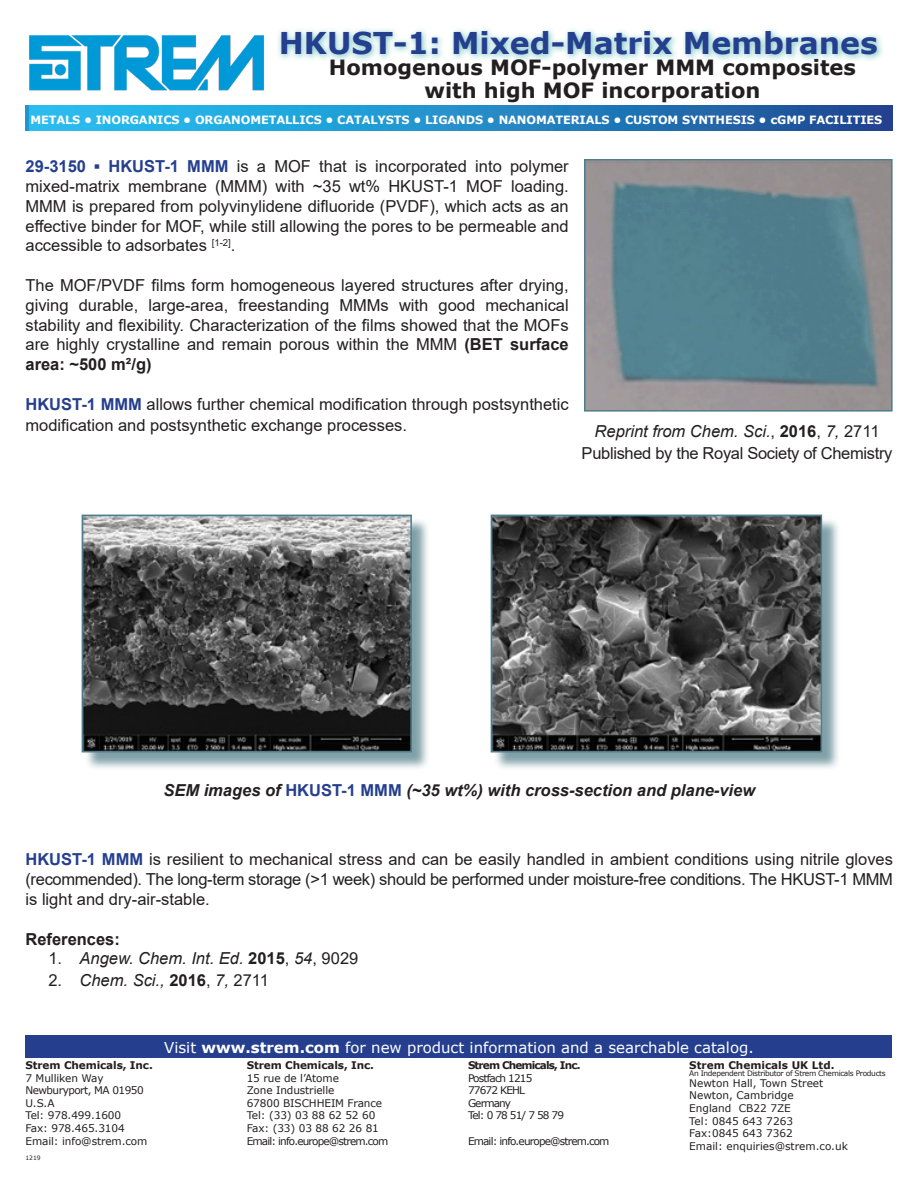
<style>
.page{position:relative;width:918px;height:1188px;background:#fff}
.page>*{position:absolute;margin:0;border:0;box-sizing:border-box;transform-origin:0 0}
.t1{font:700 30px "Verdana";color:#253f8e}
.t2{font:700 21px "Verdana";color:#231f20}
.t3{font:16.5px/19.8px "Arial";color:#231f20;text-align:justify}
.t4{font:italic 16.5px "Arial";color:#231f20}
.t5{font:italic 700 16.5px "Arial";color:#231f20}
.t6{font:16.5px "Arial";letter-spacing:-.02em;color:#231f20}
.t7{font:700 16.5px "Arial";color:#231f20}
.t8{font:15px "Verdana";color:#fff}
.t9{font:700 11.4px "Verdana";letter-spacing:-.01em;color:#fff}
.t10{font:10.5px/12.6px "Verdana";letter-spacing:-.01em;color:#231f20}
.t11{font:10.5px/12.6px "Verdana";letter-spacing:-.08em;color:#231f20}
.t12{font:700 10.5px "Verdana";letter-spacing:-.01em;color:#231f20}
.t13{font:700 10.5px "Verdana";letter-spacing:-.08em;color:#231f20}
.t14{font:7.5px "Verdana";letter-spacing:-.045em;color:#231f20}
.t15{font:6px "Verdana";color:#231f20}
.s1{font-weight:700;color:#253f8e}
.s2{font-weight:700}
.s3{font-style:normal}
.s4{font-weight:700;font-style:normal}
.s5{font-style:normal;color:#253f8e}
</style>
<div class="page">
<div style="left:26px;top:1036px;width:866px;height:22px;background:#253f8e"></div>
<div style="left:26px;top:105px;width:866px;height:26px;background:linear-gradient(to right,#25c9f8,#1f4b95)"></div>
<img style="left:29px;top:35px;width:236px;height:56px">
<img style="left:587px;top:162px;width:303px;height:247px">
<div style="left:584px;top:159px;width:309px;height:253px;border:2px solid #507d8c"></div>
<div style="left:84px;top:517px;width:347px;height:254px;background:#56818b;opacity:.75"></div>
<img style="left:85px;top:518px;width:324px;height:231px">
<div style="left:82px;top:515px;width:330px;height:237px;border:2px solid #507d8c"></div>
<div style="left:493px;top:517px;width:348px;height:254px;background:#56818b;opacity:.75"></div>
<img style="left:494px;top:518px;width:325px;height:231px">
<div style="left:491px;top:515px;width:331px;height:237px;border:2px solid #507d8c"></div>
<div style="left:276px;top:26px;width:609px;height:37px;background:#4db2b1;opacity:.75"></div>
<p class="t1" style="left:279px;top:22px;width:601px">HKUST-1: Mixed-Matrix Membranes</p>
<p class="t2" style="left:329px;top:53px;width:529px">Homogenous MOF-polymer MMM composites</p>
<p class="t2" style="left:424px;top:75px;width:338px">with high MOF incorporation</p>
<p class="t9" style="left:30px;top:112px;width:853px">METALS • INORGANICS • ORGANOMETALLICS • CATALYSTS • LIGANDS • NANOMATERIALS • CUSTOM SYNTHESIS • cGMP FACILITIES</p>
<p class="t3" style="left:26px;top:156px;width:545px"><span class="s1">29-3150 ▪ HKUST-1 MMM</span> is a MOF that is incorporated into polymer mixed-matrix membrane (MMM) with ~35 wt% HKUST-1 MOF loading.<br>MMM is prepared from polyvinylidene difluoride (PVDF), which acts as an effective binder for MOF, while still allowing the pores to be permeable and accessible to adsorbates <sup>[1-2]</sup>.</p>
<p class="t3" style="left:26px;top:275px;width:545px">The MOF/PVDF films form homogeneous layered structures after drying, giving durable, large-area, freestanding MMMs with good mechanical stability and flexibility. Characterization of the films showed that the MOFs are highly crystalline and remain porous within the MMM <span class="s2">(BET surface area: ~500 m²/g)</span></p>
<p class="t3" style="left:26px;top:393px;width:545px;line-height:21.6px"><span class="s1">HKUST-1 MMM</span> allows further chemical modification through postsynthetic modification and postsynthetic exchange processes.</p>
<p class="t4" style="left:595px;top:421px;width:286px">Reprint from Chem. Sci.<span class="s3">,</span> <span class="s4">2016</span><span class="s3">,</span> 7, <span class="s3">2711</span></p>
<p class="t6" style="left:582px;top:442px;width:312px">Published by the Royal Society of Chemistry</p>
<p class="t5" style="left:163px;top:779px;width:593px">SEM images of <span class="s5">HKUST-1 MMM</span> (~35 wt%) with cross-section and plane-view</p>
<p class="t3" style="left:26px;top:850px;width:869px"><span class="s1">HKUST-1 MMM</span> is resilient to mechanical stress and can be easily handled in ambient conditions using nitrile gloves (recommended). The long-term storage (&gt;1 week) should be performed under moisture-free conditions. The HKUST-1 MMM is light and dry-air-stable.</p>
<p class="t7" style="left:26px;top:927px;width:96px">References:</p>
<p class="t4" style="left:48px;top:948px;width:311px"><span class="s3">1.</span> Angew. Chem. Int. Ed. <span class="s4">2015</span><span class="s3">,</span> 54<span class="s3">, 9029</span></p>
<p class="t4" style="left:48px;top:969px;width:222px"><span class="s3">2.</span> Chem. Sci., <span class="s4">2016</span><span class="s3">,</span> 7, <span class="s3">2711</span></p>
<p class="t12" style="left:26px;top:1058px;width:129px">Strem Chemicals, Inc.</p>
<p class="t10" style="left:26px;top:1071px;width:123px">7 Mulliken Way<br>Newburyport, MA 01950<br>U.S.A<br>Tel: 978.499.1600<br>Fax: 978.465.3104<br>Email: info@strem.com</p>
<p class="t15" style="left:26px;top:1154px;width:17px">1219</p>
<p class="t8" style="left:164px;top:1037px;width:591px">Visit <span class="s2">www.strem.com</span> for new product information and a searchable catalog.</p>
<p class="t12" style="left:247px;top:1058px;width:129px">Strem Chemicals, Inc.</p>
<p class="t10" style="left:247px;top:1071px;width:143px">15 rue de l’Atome<br>Zone Industrielle<br>67800 BISCHHEIM France<br>Tel: (33) 03 88 62 52 60<br>Fax: (33) 03 88 62 26 81<br>Email: info.europe@strem.com</p>
<p class="t13" style="left:468px;top:1058px;width:114px">Strem Chemicals, Inc.</p>
<p class="t11" style="left:468px;top:1071px;width:98px">Postfach 1215<br>77672 KEHL<br>Germany<br>Tel: 0 78 51/ 7 58 79</p>
<p class="t11" style="left:468px;top:1134px;width:143px">Email: info.europe@strem.com</p>
<p class="t12" style="left:689px;top:1058px;width:147px">Strem Chemicals UK Ltd.</p>
<p class="t14" style="left:689px;top:1068px;width:198px">An Independent Distributor of Strem Chemicals Products</p>
<p class="t10" style="left:689px;top:1077px;width:160px">Newton Hall, Town Street<br>Newton, Cambridge<br>England CB22 7ZE<br>Tel: 0845 643 7263<br>Fax:0845 643 7362<br>Email: enquiries@strem.co.uk</p>
</div>
